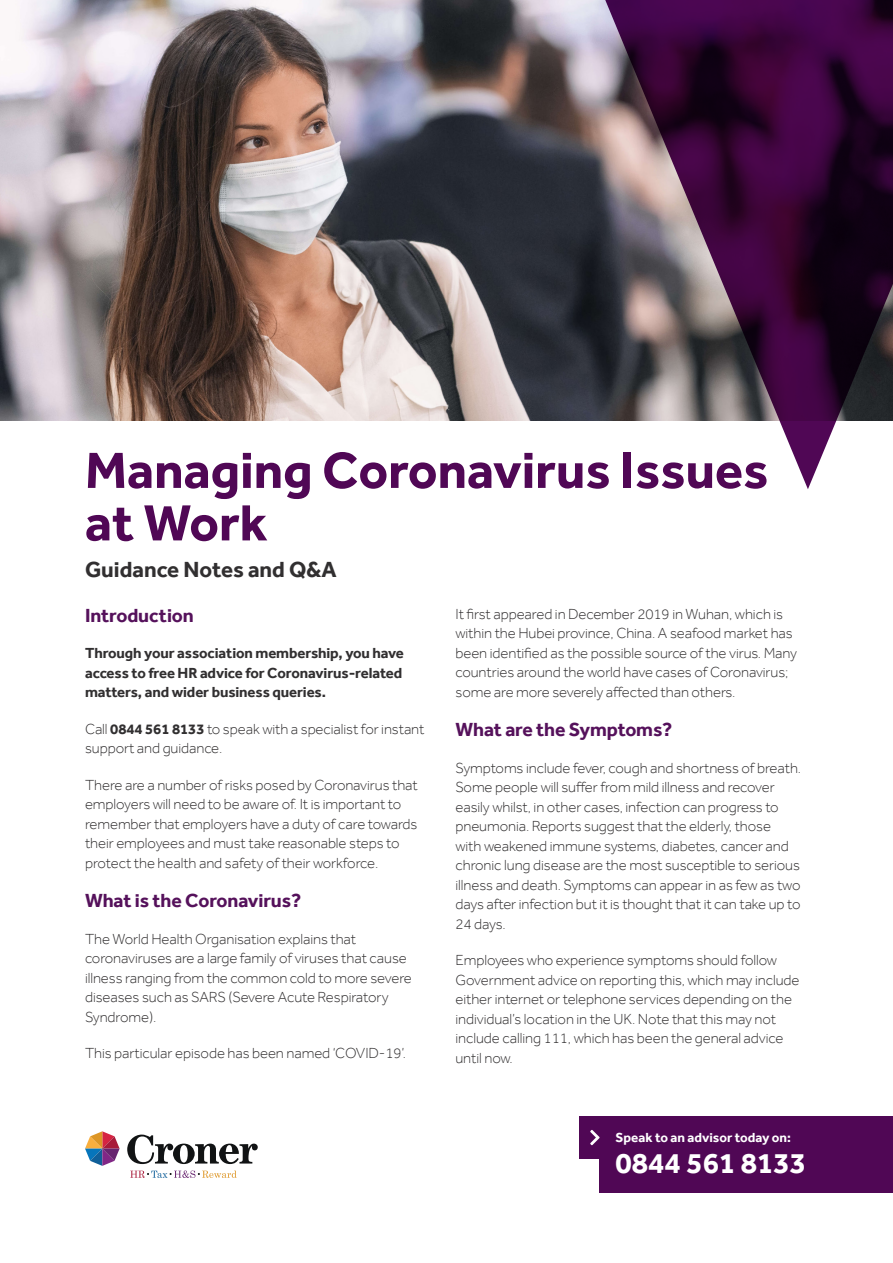
<style>
.page{position:relative;width:893px;height:1263px;background:#fff}
.page>*{position:absolute;margin:0;border:0;box-sizing:border-box;transform-origin:0 0}
.t1{font:700 52.5px/52.5px "Effra";color:#500755}
.t2{font:700 30px "Effra";color:#fff}
.t3{font:700 22.5px "Effra";color:#312f30}
.t4{font:700 19.5px "Effra";letter-spacing:-.005em;color:#55115b}
.t5{font:300 15px/19.5px "Effra";letter-spacing:-.005em;color:#312f30}
.t6{font:700 15px/19.5px "Effra";letter-spacing:-.005em;color:#312f30;text-align:justify}
.t7{font:700 13.5px "Effra";color:#fff}
.s1{font-weight:700}
</style>
<div class="page">
<img style="left:0;top:0;width:600px;height:421px">
<svg style="left:600px;top:0;width:293px;height:489px;background:#5f425d"></svg>
<div style="left:600px;top:1116px;width:293px;height:77px;background:#500755"></div>
<div style="left:579px;top:1116px;width:22px;height:43px;background:#500755"></div>
<svg style="left:590px;top:1130px;width:10px;height:15px"></svg>
<svg style="left:85px;top:1131px;width:35px;height:35px"></svg>
<svg style="left:130px;top:1170px;width:107px;height:8px"></svg>
<svg style="left:127px;top:1134px;width:131px;height:30px"></svg>
<p class="t1" style="left:85px;top:443px;width:685px">Managing Coronavirus Issues at Work</p>
<p class="t3" style="left:85px;top:556px;width:253px">Guidance Notes and Q&amp;A</p>
<p class="t4" style="left:85px;top:603px;width:110px">Introduction</p>
<p class="t6" style="left:85px;top:643px;width:320px">Through your association membership, you have access to free HR advice for Coronavirus-related matters, and wider business queries.</p>
<p class="t5" style="left:85px;top:719px;width:341px">Call <span class="s1">0844 561 8133</span> to speak with a specialist for instant support and guidance.</p>
<p class="t5" style="left:85px;top:775px;width:334px">There are a number of risks posed by Coronavirus that employers will need to be aware of. It is important to remember that employers have a duty of care towards their employees and must take reasonable steps to protect the health and safety of their workforce.</p>
<p class="t4" style="left:85px;top:889px;width:218px">What is the Coronavirus?</p>
<p class="t5" style="left:85px;top:929px;width:328px">The World Health Organisation explains that coronaviruses are a large family of viruses that cause illness ranging from the common cold to more severe diseases such as SARS (Severe Acute Respiratory Syndrome).</p>
<p class="t5" style="left:85px;top:1043px;width:323px">This particular episode has been named ‘COVID-19’.</p>
<p class="t5" style="left:455px;top:604px;width:343px">It first appeared in December 2019 in Wuhan, which is within the Hubei province, China. A seafood market has been identified as the possible source of the virus. Many countries around the world have cases of Coronavirus; some are more severely affected than others.</p>
<p class="t4" style="left:455px;top:718px;width:218px">What are the Symptoms?</p>
<p class="t5" style="left:455px;top:758px;width:347px">Symptoms include fever, cough and shortness of breath.<br>Some people will suffer from mild illness and recover easily whilst, in other cases, infection can progress to pneumonia. Reports suggest that the elderly, those<br>with weakened immune systems, diabetes, cancer and chronic lung disease are the most susceptible to serious illness and death. Symptoms can appear in as few as two days after infection but it is thought that it can take up to 24 days.</p>
<p class="t5" style="left:455px;top:950px;width:346px">Employees who experience symptoms should follow Government advice on reporting this, which may include either internet or telephone services depending on the individual’s location in the UK. Note that this may not include calling 111, which has been the general advice until now.</p>
<p class="t7" style="left:615px;top:1129px;width:177px">Speak to an advisor today on:</p>
<p class="t2" style="left:615px;top:1145px;width:192px">0844 561 8133</p>
</div>
